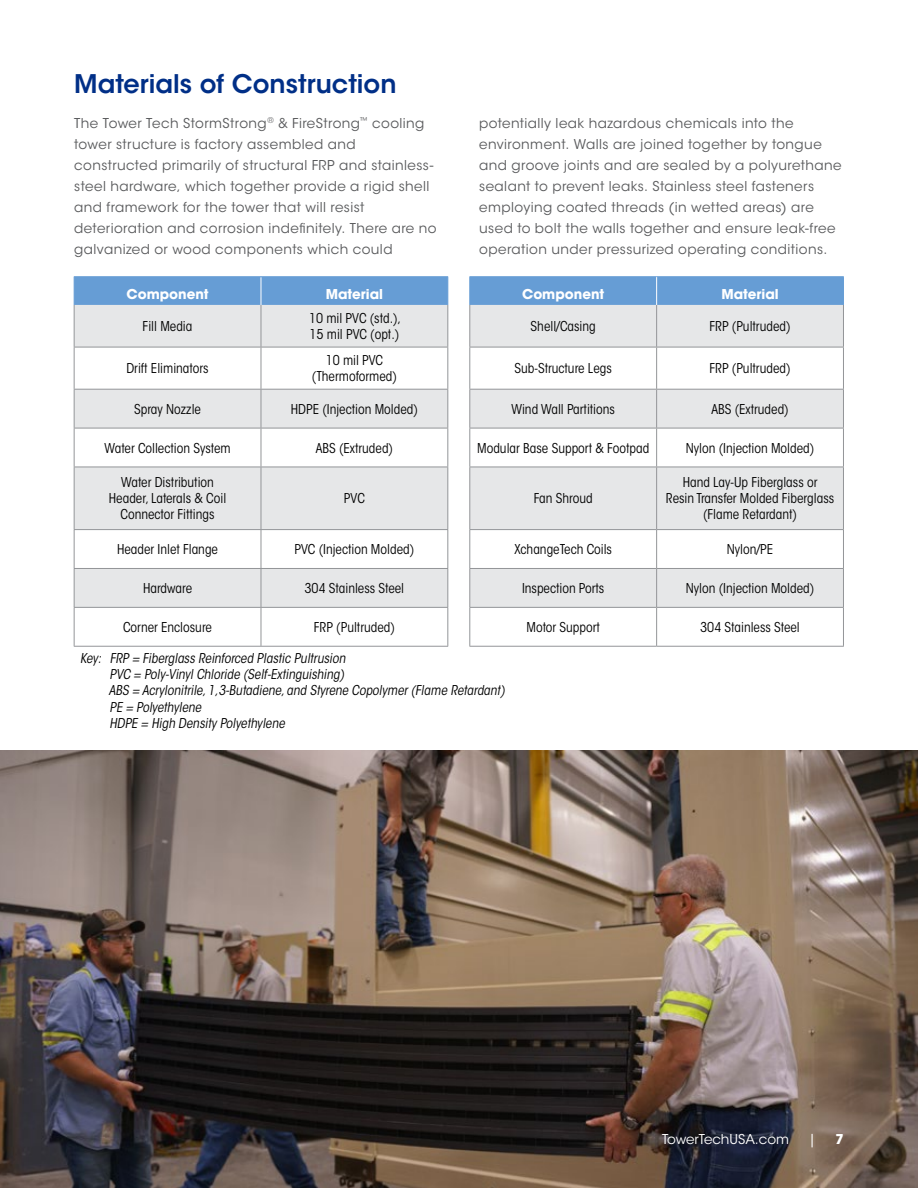
<style>
.page{position:relative;width:918px;height:1188px;background:#fff}
.page>*{position:absolute;margin:0;border:0;box-sizing:border-box;transform-origin:0 0}
.t1{font:600 25.5px "ITC Avant Garde Std";color:#002f87}
.t2{font:condensed 13.5px/16.2px "ITC Avant Garde Std";color:#000;text-align:center}
.t3{font:13.5px/21px "ITC Avant Garde Std";letter-spacing:.03em;color:#58595b}
.t4{font:italic condensed 13.5px/16.2px "ITC Avant Garde Std";color:#000}
.t5{font:700 13.5px "ITC Avant Garde Std";color:#fff}
.t6{font:13.5px "ITC Avant Garde Std";color:#fff}
</style>
<div class="page">
<svg style="left:75px;top:305px;width:768px;height:302px;fill:#e6e7e8"></svg>
<hr style="left:74px;top:305px;width:1px;height:42px;background:#939598">
<hr style="left:261px;top:305px;width:1px;height:42px;background:#939598">
<hr style="left:447px;top:305px;width:1px;height:42px;background:#939598">
<hr style="left:469px;top:305px;width:1px;height:42px;background:#939598">
<hr style="left:656px;top:305px;width:1px;height:42px;background:#939598">
<hr style="left:843px;top:305px;width:1px;height:42px;background:#939598">
<hr style="left:74px;top:347px;width:187px;height:1px;background:#939598">
<hr style="left:74px;top:347px;width:1px;height:42px;background:#939598">
<hr style="left:261px;top:347px;width:187px;height:1px;background:#939598">
<hr style="left:261px;top:347px;width:1px;height:42px;background:#939598">
<hr style="left:447px;top:347px;width:1px;height:42px;background:#939598">
<hr style="left:469px;top:347px;width:188px;height:1px;background:#939598">
<hr style="left:469px;top:347px;width:1px;height:42px;background:#939598">
<hr style="left:657px;top:347px;width:187px;height:1px;background:#939598">
<hr style="left:656px;top:347px;width:1px;height:42px;background:#939598">
<hr style="left:843px;top:347px;width:1px;height:42px;background:#939598">
<hr style="left:74px;top:389px;width:187px;height:1px;background:#939598">
<hr style="left:74px;top:390px;width:1px;height:38px;background:#939598">
<hr style="left:261px;top:389px;width:187px;height:1px;background:#939598">
<hr style="left:261px;top:390px;width:1px;height:38px;background:#939598">
<hr style="left:447px;top:390px;width:1px;height:38px;background:#939598">
<hr style="left:469px;top:389px;width:188px;height:1px;background:#939598">
<hr style="left:469px;top:390px;width:1px;height:38px;background:#939598">
<hr style="left:657px;top:389px;width:187px;height:1px;background:#939598">
<hr style="left:656px;top:390px;width:1px;height:38px;background:#939598">
<hr style="left:843px;top:390px;width:1px;height:38px;background:#939598">
<hr style="left:74px;top:428px;width:187px;height:1px;background:#939598">
<hr style="left:74px;top:428px;width:1px;height:39px;background:#939598">
<hr style="left:261px;top:428px;width:187px;height:1px;background:#939598">
<hr style="left:261px;top:428px;width:1px;height:39px;background:#939598">
<hr style="left:447px;top:428px;width:1px;height:39px;background:#939598">
<hr style="left:469px;top:428px;width:188px;height:1px;background:#939598">
<hr style="left:469px;top:428px;width:1px;height:39px;background:#939598">
<hr style="left:657px;top:428px;width:187px;height:1px;background:#939598">
<hr style="left:656px;top:428px;width:1px;height:39px;background:#939598">
<hr style="left:843px;top:428px;width:1px;height:39px;background:#939598">
<hr style="left:74px;top:467px;width:187px;height:1px;background:#939598">
<hr style="left:74px;top:467px;width:1px;height:62px;background:#939598">
<hr style="left:261px;top:467px;width:187px;height:1px;background:#939598">
<hr style="left:261px;top:467px;width:1px;height:62px;background:#939598">
<hr style="left:447px;top:467px;width:1px;height:62px;background:#939598">
<hr style="left:469px;top:467px;width:188px;height:1px;background:#939598">
<hr style="left:469px;top:467px;width:1px;height:62px;background:#939598">
<hr style="left:657px;top:467px;width:187px;height:1px;background:#939598">
<hr style="left:656px;top:467px;width:1px;height:62px;background:#939598">
<hr style="left:843px;top:467px;width:1px;height:62px;background:#939598">
<hr style="left:74px;top:529px;width:187px;height:1px;background:#939598">
<hr style="left:74px;top:530px;width:1px;height:38px;background:#939598">
<hr style="left:261px;top:529px;width:187px;height:1px;background:#939598">
<hr style="left:261px;top:530px;width:1px;height:38px;background:#939598">
<hr style="left:447px;top:530px;width:1px;height:38px;background:#939598">
<hr style="left:469px;top:529px;width:188px;height:1px;background:#939598">
<hr style="left:469px;top:530px;width:1px;height:38px;background:#939598">
<hr style="left:657px;top:529px;width:187px;height:1px;background:#939598">
<hr style="left:656px;top:530px;width:1px;height:38px;background:#939598">
<hr style="left:843px;top:530px;width:1px;height:38px;background:#939598">
<hr style="left:74px;top:568px;width:187px;height:1px;background:#939598">
<hr style="left:74px;top:569px;width:1px;height:38px;background:#939598">
<hr style="left:261px;top:568px;width:187px;height:1px;background:#939598">
<hr style="left:261px;top:569px;width:1px;height:38px;background:#939598">
<hr style="left:447px;top:569px;width:1px;height:38px;background:#939598">
<hr style="left:469px;top:568px;width:188px;height:1px;background:#939598">
<hr style="left:469px;top:569px;width:1px;height:38px;background:#939598">
<hr style="left:657px;top:568px;width:187px;height:1px;background:#939598">
<hr style="left:656px;top:569px;width:1px;height:38px;background:#939598">
<hr style="left:843px;top:569px;width:1px;height:38px;background:#939598">
<hr style="left:74px;top:607px;width:187px;height:1px;background:#939598">
<hr style="left:74px;top:608px;width:1px;height:38px;background:#939598">
<hr style="left:261px;top:607px;width:187px;height:1px;background:#939598">
<hr style="left:261px;top:608px;width:1px;height:38px;background:#939598">
<hr style="left:447px;top:608px;width:1px;height:38px;background:#939598">
<hr style="left:469px;top:607px;width:188px;height:1px;background:#939598">
<hr style="left:469px;top:608px;width:1px;height:38px;background:#939598">
<hr style="left:657px;top:607px;width:187px;height:1px;background:#939598">
<hr style="left:656px;top:608px;width:1px;height:38px;background:#939598">
<hr style="left:843px;top:608px;width:1px;height:38px;background:#939598">
<hr style="left:74px;top:646px;width:187px;height:1px;background:#939598">
<hr style="left:261px;top:646px;width:187px;height:1px;background:#939598">
<hr style="left:469px;top:646px;width:188px;height:1px;background:#939598">
<hr style="left:657px;top:646px;width:187px;height:1px;background:#939598">
<hr style="left:74px;top:276px;width:187px;height:1px;background:#669dd5">
<hr style="left:261px;top:276px;width:187px;height:1px;background:#669dd5">
<hr style="left:469px;top:276px;width:188px;height:1px;background:#669dd5">
<hr style="left:657px;top:276px;width:187px;height:1px;background:#669dd5">
<div style="left:74px;top:277px;width:770px;height:28px;background:#669dd5"></div>
<img style="left:0;top:751px;width:918px;height:437px">
<h1 class="t1" style="left:74px;top:68px;width:324px">Materials of Construction</h1>
<p class="t3" style="left:74px;top:112px;width:364px">The Tower Tech StormStrong<sup>®</sup> &amp; FireStrong<sup>™</sup> cooling tower structure is factory assembled and constructed primarily of structural FRP and stainless&shy;steel hardware, which together provide a rigid shell and framework for the tower that will resist deterioration and corrosion indefinitely. There are no galvanized or wood components which could</p>
<p class="t3" style="left:479px;top:112px;width:364px">potentially leak hazardous chemicals into the environment. Walls are joined together by tongue and groove joints and are sealed by a polyurethane sealant to prevent leaks. Stainless steel fasteners employing coated threads (in wetted areas) are used to bolt the walls together and ensure leak-free operation under pressurized operating conditions.</p>
<p class="t5" style="left:126px;top:285px;width:84px">Component</p>
<p class="t5" style="left:326px;top:285px;width:59px">Material</p>
<p class="t5" style="left:522px;top:285px;width:84px">Component</p>
<p class="t5" style="left:721px;top:285px;width:59px">Material</p>
<p class="t2" style="left:143px;top:318px;width:51px">Fill Media</p>
<p class="t2" style="left:309px;top:310px;width:94px;text-align:left">10 mil PVC (std.),<br>15 mil PVC (opt.)</p>
<p class="t2" style="left:531px;top:318px;width:67px">Shell/Casing</p>
<p class="t2" style="left:710px;top:318px;width:83px">FRP (Pultruded)</p>
<p class="t2" style="left:126px;top:360px;width:84px">Drift Eliminators</p>
<p class="t2" style="left:312px;top:352px;width:87px">10 mil PVC (Thermoformed)</p>
<p class="t2" style="left:515px;top:360px;width:99px">Sub-Structure Legs</p>
<p class="t2" style="left:710px;top:360px;width:83px">FRP (Pultruded)</p>
<p class="t2" style="left:134px;top:401px;width:68px">Spray Nozzle</p>
<p class="t2" style="left:291px;top:401px;width:129px">HDPE (Injection Molded)</p>
<p class="t2" style="left:511px;top:401px;width:105px">Wind Wall Partitions</p>
<p class="t2" style="left:711px;top:401px;width:79px">ABS (Extruded)</p>
<p class="t2" style="left:104px;top:440px;width:128px">Water Collection System</p>
<p class="t2" style="left:316px;top:440px;width:79px">ABS (Extruded)</p>
<p class="t2" style="left:477px;top:440px;width:174px">Modular Base Support &amp; Footpad</p>
<p class="t2" style="left:686px;top:440px;width:130px">Nylon (Injection Molded)</p>
<p class="t2" style="left:109px;top:474px;width:119px">Water Distribution<br>Header, Laterals &amp; Coil<br>Connector Fittings</p>
<p class="t2" style="left:666px;top:474px;width:170px">Hand Lay-Up Fiberglass or<br>Resin Transfer Molded Fiberglass (Flame Retardant)</p>
<p class="t2" style="left:344px;top:490px;width:22px">PVC</p>
<p class="t2" style="left:534px;top:490px;width:61px">Fan Shroud</p>
<p class="t2" style="left:117px;top:541px;width:103px">Header Inlet Flange</p>
<p class="t2" style="left:295px;top:541px;width:121px">PVC (Injection Molded)</p>
<p class="t2" style="left:514px;top:541px;width:99px">XchangeTech Coils</p>
<p class="t2" style="left:727px;top:541px;width:48px">Nylon/PE</p>
<p class="t2" style="left:143px;top:580px;width:51px">Hardware</p>
<p class="t2" style="left:305px;top:580px;width:101px">304 Stainless Steel</p>
<p class="t2" style="left:522px;top:580px;width:84px">Inspection Ports</p>
<p class="t2" style="left:686px;top:580px;width:130px">Nylon (Injection Molded)</p>
<p class="t2" style="left:123px;top:619px;width:90px">Corner Enclosure</p>
<p class="t2" style="left:314px;top:619px;width:83px">FRP (Pultruded)</p>
<p class="t2" style="left:527px;top:619px;width:75px">Motor Support</p>
<p class="t2" style="left:700px;top:619px;width:101px">304 Stainless Steel</p>
<p class="t4" style="left:109px;top:650px;width:400px;text-indent:-29px">Key: FRP = Fiberglass Reinforced Plastic Pultrusion<br>PVC = Poly-VinylChloride (Self-Extinguishing)<br>ABS = Acrylonitrile,1,3-Butadiene,and Styrene Copolymer(Flame Retardant)<br>PE = Polyethylene<br>HDPE = High Density Polyethylene</p>
<p class="t6" style="left:662px;top:1131px;width:128px">TowerTechUSA.com</p>
<p class="t6" style="left:808px;top:1131px;width:9px">|</p>
<p class="t5" style="left:835px;top:1130px;width:10px">7</p>
</div>
